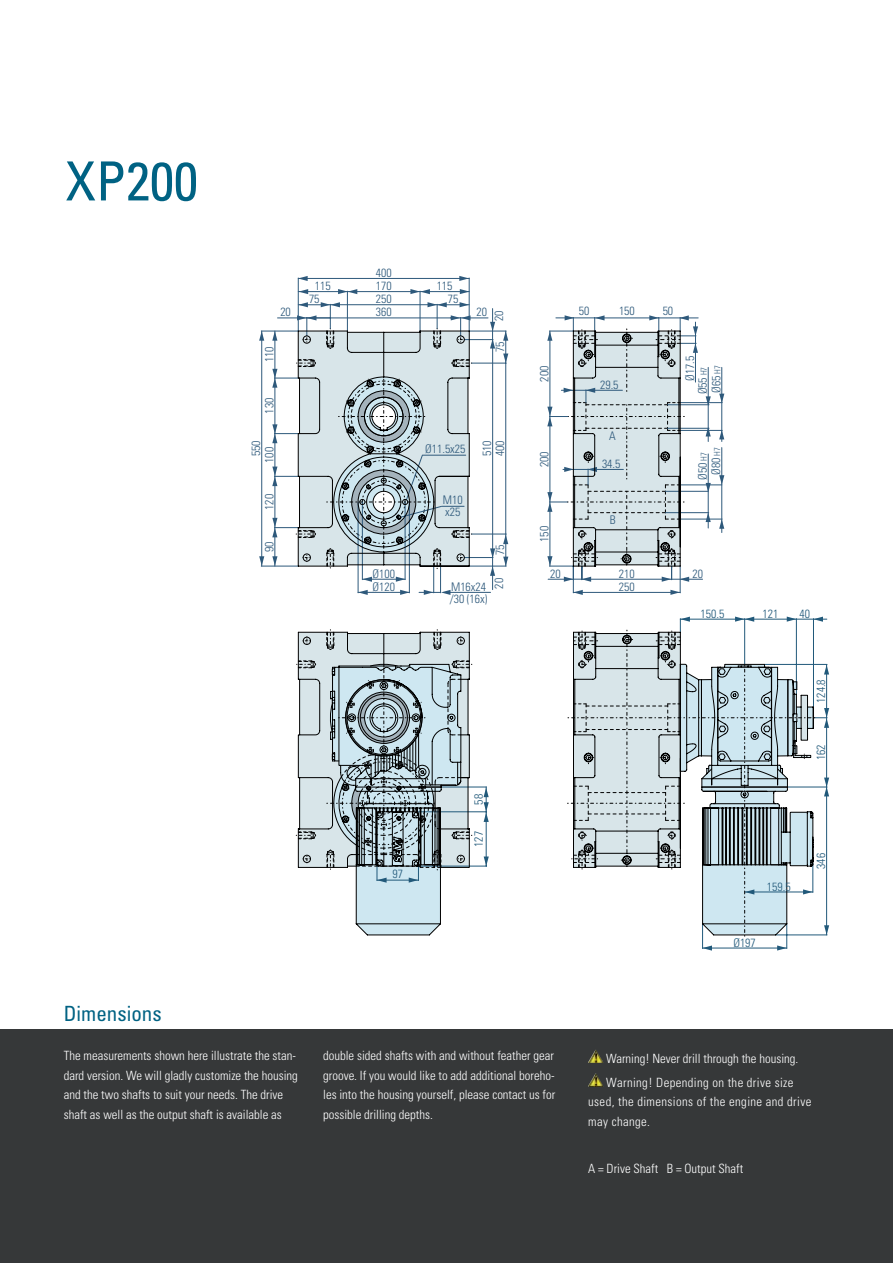
<style>
.page{position:relative;width:893px;height:1263px;background:#fff}
.page>*{position:absolute;margin:0;border:0;box-sizing:border-box;transform-origin:0 0}
.t1{font:condensed 54px "Univers";color:#006283}
.t2{font:condensed 21px "Univers";color:#006283}
.t3{font:300 condensed 12.75px/19.5px "Univers";color:#fff}
.t4{font:300 condensed 12.75px/19.5px "Univers";letter-spacing:.03em;color:#fff}
.t5{font:300 condensed 11.85px/12.1px "Univers";color:#2e597b}
.t6{font:300 condensed 11.85px "Univers";color:#21597a}
.s1{font-size:8.55px}
</style>
<div class="page">
<div style="left:0;top:1029px;width:893px;height:234px;background:#363839"></div>
<svg style="left:573px;top:593px;width:10px;height:2px"></svg>
<svg style="left:261px;top:277px;width:462px;height:316px"></svg>
<svg style="left:272px;top:302px;width:223px;height:293px"></svg>
<svg style="left:343px;top:330px;width:338px;height:237px"></svg>
<svg style="left:296px;top:630px;width:176px;height:240px;background:#b9c7cb"></svg>
<svg style="left:573px;top:616px;width:256px;height:335px"></svg>
<svg style="left:357px;top:691px;width:458px;height:245px"></svg>
<img style="left:588px;top:1050px;width:15px;height:13px">
<img style="left:588px;top:1074px;width:15px;height:13px">
<h1 class="t1" style="left:66px;top:147px;width:133px">XP200</h1>
<h2 class="t2" style="left:64px;top:1000px;width:99px">Dimensions</h2>
<p class="t5" style="left:280px;top:306px;width:12px">20</p>
<p class="t5" style="left:376px;top:267px;width:17px">400</p>
<p class="t5" style="left:376px;top:306px;width:17px">360</p>
<p class="t5" style="left:477px;top:306px;width:12px">20</p>
<p class="t5" style="left:315px;top:280px;width:17px">115</p>
<p class="t5" style="left:376px;top:280px;width:17px">170</p>
<p class="t5" style="left:437px;top:280px;width:17px">115</p>
<p class="t5" style="left:309px;top:293px;width:12px">75</p>
<p class="t5" style="left:376px;top:293px;width:17px">250</p>
<p class="t5" style="left:448px;top:293px;width:12px">75</p>
<p class="t5" style="left:493px;top:321px;width:12px;rotate:-90deg">20</p>
<p class="t5" style="left:579px;top:305px;width:12px">50</p>
<p class="t5" style="left:619px;top:305px;width:17px">150</p>
<p class="t5" style="left:663px;top:305px;width:12px">50</p>
<p class="t5" style="left:263px;top:362px;width:17px;rotate:-90deg">110</p>
<p class="t5" style="left:494px;top:352px;width:12px;rotate:-90deg">75</p>
<p class="t5" style="left:538px;top:382px;width:17px;rotate:-90deg">200</p>
<p class="t5" style="left:600px;top:379px;width:20px">29.5</p>
<p class="t5" style="left:684px;top:381px;width:27px;rotate:-90deg">Ø17.5</p>
<p class="t5" style="left:710px;top:393px;width:29px;rotate:-90deg">Ø65 <span class="s1">H7</span></p>
<p class="t5" style="left:697px;top:394px;width:29px;rotate:-90deg">Ø55 <span class="s1">H7</span></p>
<p class="t5" style="left:263px;top:414px;width:17px;rotate:-90deg">130</p>
<p class="t5" style="left:250px;top:456px;width:17px;rotate:-90deg">550</p>
<p class="t5" style="left:263px;top:463px;width:17px;rotate:-90deg">100</p>
<p class="t5" style="left:425px;top:443px;width:42px">Ø11.5x25</p>
<p class="t5" style="left:481px;top:456px;width:17px;rotate:-90deg">510</p>
<p class="t5" style="left:494px;top:456px;width:17px;rotate:-90deg">400</p>
<p class="t5" style="left:609px;top:430px;width:8px">A</p>
<p class="t5" style="left:538px;top:467px;width:17px;rotate:-90deg">200</p>
<p class="t5" style="left:602px;top:458px;width:20px">34.5</p>
<p class="t5" style="left:710px;top:475px;width:29px;rotate:-90deg">Ø80 <span class="s1">H7</span></p>
<p class="t5" style="left:697px;top:480px;width:29px;rotate:-90deg">Ø50 <span class="s1">H7</span></p>
<p class="t5" style="left:263px;top:510px;width:17px;rotate:-90deg">120</p>
<p class="t5" style="left:443px;top:494px;width:21px">M10 x25</p>
<p class="t5" style="left:610px;top:514px;width:7px">B</p>
<p class="t5" style="left:263px;top:552px;width:12px;rotate:-90deg">90</p>
<p class="t5" style="left:494px;top:555px;width:12px;rotate:-90deg">75</p>
<p class="t5" style="left:538px;top:542px;width:17px;rotate:-90deg">150</p>
<p class="t5" style="left:373px;top:567px;width:24px">Ø100</p>
<p class="t5" style="left:373px;top:581px;width:24px">Ø120</p>
<p class="t5" style="left:493px;top:588px;width:12px;rotate:-90deg">20</p>
<p class="t5" style="left:450px;top:580px;width:39px">M16x24 /30 (16x)</p>
<p class="t5" style="left:550px;top:567px;width:12px">20</p>
<p class="t5" style="left:619px;top:567px;width:17px">210</p>
<p class="t5" style="left:693px;top:567px;width:12px">20</p>
<p class="t5" style="left:619px;top:581px;width:17px">250</p>
<p class="t6" style="left:701px;top:606px;width:25px">150.5</p>
<p class="t6" style="left:763px;top:606px;width:17px">121</p>
<p class="t6" style="left:800px;top:606px;width:12px">40</p>
<p class="t6" style="left:814px;top:703px;width:25px;rotate:-90deg">124.8</p>
<p class="t6" style="left:814px;top:760px;width:17px;rotate:-90deg">162</p>
<p class="t6" style="left:471px;top:805px;width:12px;rotate:-90deg">58</p>
<p class="t6" style="left:472px;top:847px;width:17px;rotate:-90deg">127</p>
<p class="t6" style="left:392px;top:867px;width:12px">97</p>
<p class="t6" style="left:814px;top:869px;width:17px;rotate:-90deg">346</p>
<p class="t6" style="left:767px;top:879px;width:25px">159.5</p>
<p class="t6" style="left:733px;top:935px;width:24px">Ø197</p>
<p class="t3" style="left:64px;top:1046px;width:236px">The measurements shown here illustrate the stan&shy;dard version. We will gladly customize the housing and the two shafts to suit your needs. The drive shaft as well as the output shaft is available as</p>
<p class="t3" style="left:323px;top:1046px;width:234px;text-align:justify">double sided shafts with and without feather gear groove. If you would like to add additional boreho&shy;les into the housing yourself, please contact us for possible drilling depths.</p>
<p class="t3" style="left:606px;top:1047px;width:194px;line-height:23.7px">Warning! Never drill through the housing.<br>Warning! Depending on the drive size</p>
<p class="t4" style="left:588px;top:1092px;width:225px">used, the dimensions of the engine and drive may change.</p>
<p class="t3" style="left:588px;top:1159px;width:157px">A = Drive Shaft B = Output Shaft</p>
</div>
